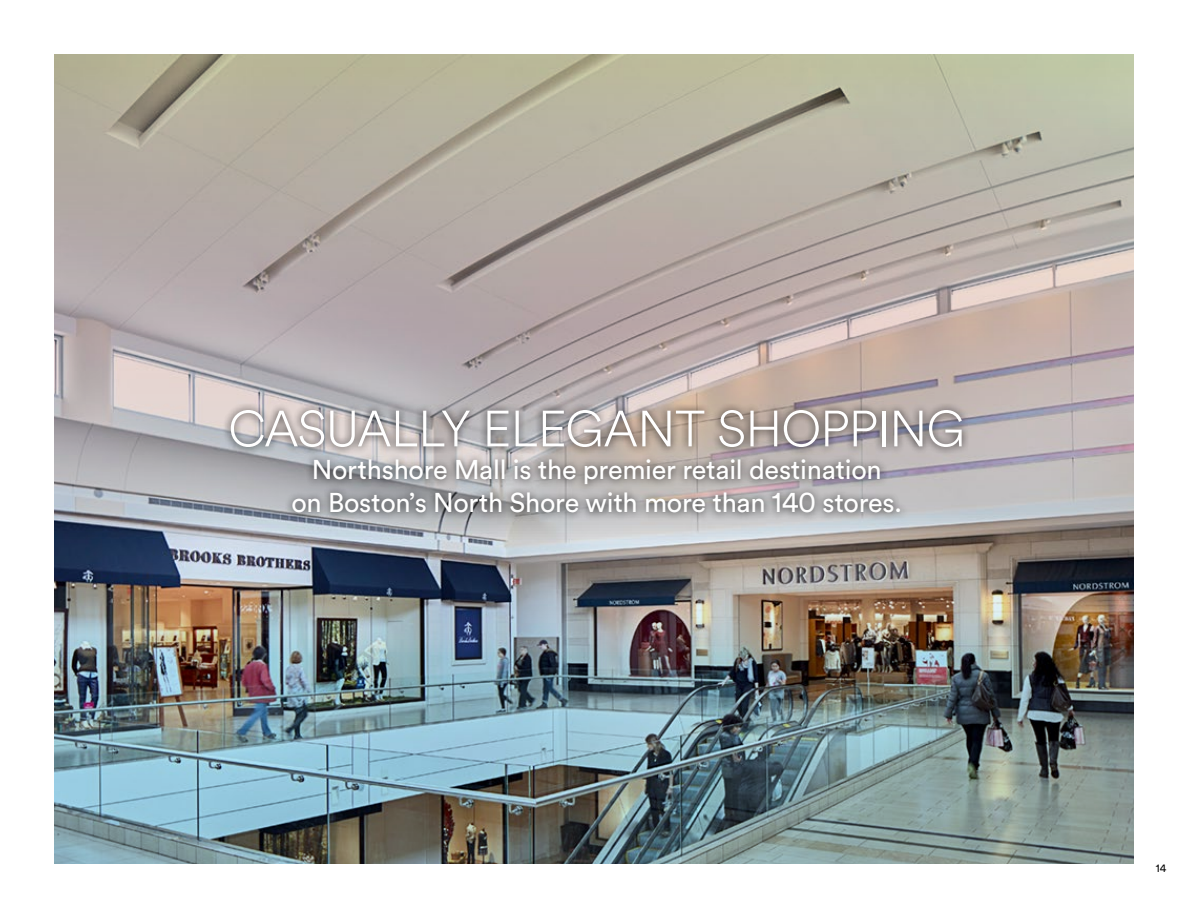
<style>
.page{position:relative;width:1188px;height:918px;background:#fff}
.page>*{position:absolute;margin:0;border:0;box-sizing:border-box;transform-origin:0 0}
.t1{font:300 50.4px "Simon Circular";letter-spacing:-.01em;color:#fff}
.t2{font:27px/33px "Simon Circular";letter-spacing:-.01em;color:#fff;text-align:center}
.t3{font:10.5px "Simon Circular";color:#000}
</style>
<div class="page">
<img style="left:54px;top:54px;width:1080px;height:810px">
<div style="left:223px;top:402px;width:747px;height:119px;background:#000;opacity:.8"></div>
<h1 class="t1" style="left:228px;top:395px;width:738px">CASUALLY ELEGANT SHOPPING</h1>
<p class="t2" style="left:291px;top:452px;width:612px">Northshore Mall is the premier retail destination<br>on Boston’s North Shore with more than 140 stores.</p>
<p class="t3" style="left:1156px;top:862px;width:12px">14</p>
</div>
